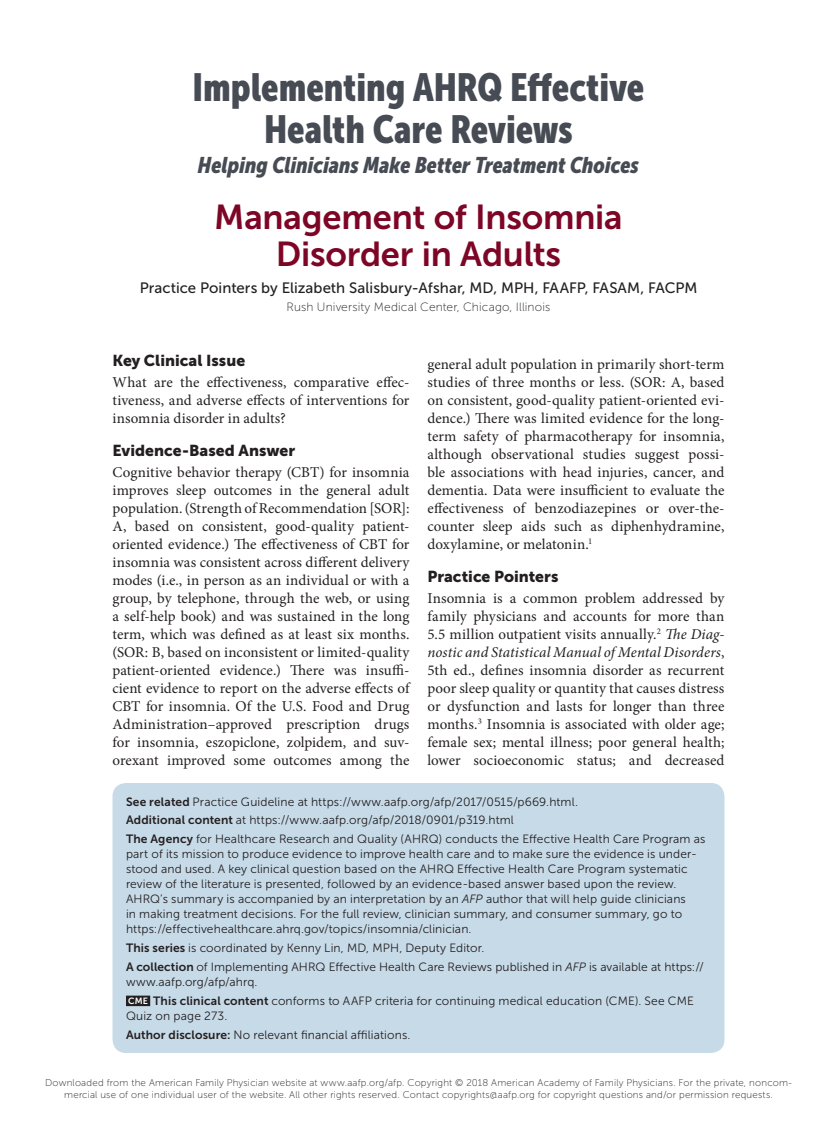
<style>
.page{position:relative;width:837px;height:1134px;background:#fff}
.page>*{position:absolute;margin:0;border:0;box-sizing:border-box;transform-origin:0 0}
.department_name{font:39px/42px "Museo Sans Cond 900";letter-spacing:-.005em;color:#464b54;text-align:center}
.department_title{font:34.5px/37.5px "Museo Sans 700";letter-spacing:-.005em;color:#7d0626;text-align:center}
.department_tagline{font:italic 22.5px "Museo Sans Cond 900";color:#464b54}
.head1{font:15.75px "Museo Sans 900";color:#231f20}
.body_noindent{font:15px/18px "Minion Pro";color:#231f20;text-align:justify}
.byline{font:15px "Museo Sans 500";letter-spacing:.005em;color:#231f20}
.t1{font:italic 12.75px "Minion Pro";letter-spacing:.01em;color:#231f20}
.t2{font:italic 600 12.75px "Minion Pro";letter-spacing:.015em;color:#231f20}
.t3{font:12.75px "Minion Pro";letter-spacing:.03em;color:#231f20}
.blurb{font:12px/15px "Museo Sans 300";letter-spacing:.01em;color:#231f20}
.byline-2{font:12px "Museo Sans 100";letter-spacing:.015em;color:#231f20}
.t4{font:9.75px/11.7px "Museo Sans 100";letter-spacing:.02em;color:#231f20;text-align:center}
.s1{font-style:italic}
.s2{font-family:"Museo Sans 700"}
.s3{font-family:"Museo Sans 700";font-size:9px;color:#fff}
.s4{font-family:"Museo Sans 900";font-weight:400;font-style:normal;font-size:15px}
</style>
<div class="page">
<div style="left:112px;top:783px;width:612px;height:270px;background:#c7dae8;border-radius:14px"></div>
<div style="left:126px;top:996px;width:24px;height:10px;background:#231f20"></div>
<p class="department_name" style="left:193px;top:67px;width:453px">Implementing AHRQ Effective<br>Health Care Reviews</p>
<p class="department_tagline" style="left:198px;top:153px;width:443px">Helping Clinicians Make Better Treatment Choices</p>
<p class="department_title" style="left:214px;top:198px;width:410px">Management of Insomnia<br>Disorder in Adults</p>
<p class="byline" style="left:140px;top:280px;width:559px">Practice Pointers by Elizabeth Salisbury-Afshar, MD, MPH, FAAFP, FASAM, FACPM</p>
<p class="byline-2" style="left:287px;top:301px;width:265px">Rush University Medical Center, Chicago, Illinois</p>
<p class="head1" style="left:112px;top:352px;width:134px">Key Clinical Issue</p>
<p class="body_noindent" style="left:112px;top:373px;width:299px">What are the effectiveness, comparative effec&shy;tiveness, and adverse effects of interventions for insomnia disorder in adults?</p>
<p class="head1" style="left:112px;top:442px;width:184px">Evidence-Based Answer</p>
<p class="body_noindent" style="left:112px;top:463px;width:299px">Cognitive behavior therapy (CBT) for insomnia improves sleep outcomes in the general adult population. (Strength of Recommendation [SOR]:<br>A, based on consistent, good-quality patient&shy;oriented evidence.) The effectiveness of CBT for insomnia was consistent across different delivery modes (i.e., in person as an individual or with a group, by telephone, through the web, or using a self-help book) and was sustained in the long term, which was defined as at least six months. (SOR: B, based on inconsistent or limited-quality patient-oriented evidence.) There was insuffi&shy;cient evidence to report on the adverse effects of CBT for insomnia. Of the U.S. Food and Drug Administration–approved prescription drugs for insomnia, eszopiclone, zolpidem, and suv&shy;orexant improved some outcomes among the</p>
<p class="body_noindent" style="left:428px;top:355px;width:299px">general adult population in primarily short-term studies of three months or less. (SOR: A, based on consistent, good-quality patient-oriented evi&shy;dence.) There was limited evidence for the long&shy;term safety of pharmacotherapy for insomnia, although observational studies suggest possi&shy;ble associations with head injuries, cancer, and dementia. Data were insufficient to evaluate the effectiveness of benzodiazepines or over-the&shy;counter sleep aids such as diphenhydramine, doxylamine, or melatonin.<sup>1</sup></p>
<p class="head1" style="left:428px;top:568px;width:132px">Practice Pointers</p>
<p class="body_noindent" style="left:428px;top:589px;width:299px">Insomnia is a common problem addressed by family physicians and accounts for more than 5.5 million outpatient visits annually.<sup>2</sup> <span class="s1">The Diag&shy;nostic and Statistical Manual of Mental Disorders</span>, 5th ed., defines insomnia disorder as recurrent poor sleep quality or quantity that causes distress or dysfunction and lasts for longer than three months.<sup>3</sup> Insomnia is associated with older age; female sex; mental illness; poor general health; lower socioeconomic status; and decreased</p>
<p class="blurb" style="left:126px;top:794px;width:454px"><span class="s2">See related</span> Practice Guideline at https://www.aafp.org/afp/2017/0515/p669.html.</p>
<p class="blurb" style="left:126px;top:813px;width:389px"><span class="s2">Additional content</span> at https://www.aafp.org/afp/2018/0901/p319.html</p>
<p class="blurb" style="left:126px;top:832px;width:581px"><span class="s2">The Agency</span> for Healthcare Research and Quality (AHRQ) conducts the Effective Health Care Program as part of its mission to produce evidence to improve health care and to make sure the evidence is under&shy;stood and used. A key clinical question based on the AHRQ Effective Health Care Program systematic review of the literature is presented, followed by an evidence-based answer based upon the review.<br>AHRQ’s summary is accompanied by an interpretation by an <span class="s1">AFP</span> author that will help guide clinicians<br>in making treatment decisions. For the full review, clinician summary, and consumer summary, go to https://effectivehealthcare.ahrq.gov/topics/insomnia/clinician.</p>
<p class="blurb" style="left:126px;top:941px;width:360px"><span class="s2">This series</span> is coordinated by Kenny Lin, MD, MPH, Deputy Editor.</p>
<p class="blurb" style="left:126px;top:960px;width:580px"><span class="s2">A collection</span> of Implementing AHRQ Effective Health Care Reviews published in <span class="s1">AFP</span> is available at https:// www.aafp.org/afp/ahrq.</p>
<p class="blurb" style="left:126px;top:994px;width:569px"><span class="s3">CME</span> <span class="s2">This clinical content</span> conforms to AAFP criteria for continuing medical education (CME). See CME<br>Quiz on page 273.</p>
<p class="blurb" style="left:126px;top:1028px;width:286px"><span class="s2">Author disclosure:</span> No relevant financial affiliations.</p>
<p class="t4" style="left:45px;top:1077px;width:748px">Downloaded from the American Family Physician website at www.aafp.org/afp. Copyright © 2018 American Academy of Family Physicians. For the private, noncom&shy;mercial use of one individual user of the website. All other rights reserved. Contact copyrights@aafp.org for copyright questions and/or permission requests.</p>
<p class="t1" style="left:50px;top:1078px;width:220px">September 1, 2018 ◆ Volume 98, Number 5</p>
<p class="t3" style="left:353px;top:1078px;width:96px">www.aafp.org/afp</p>
<p class="t2" style="left:607px;top:1077px;width:182px">American Family Physician <span class="s4">319</span></p>
</div>
